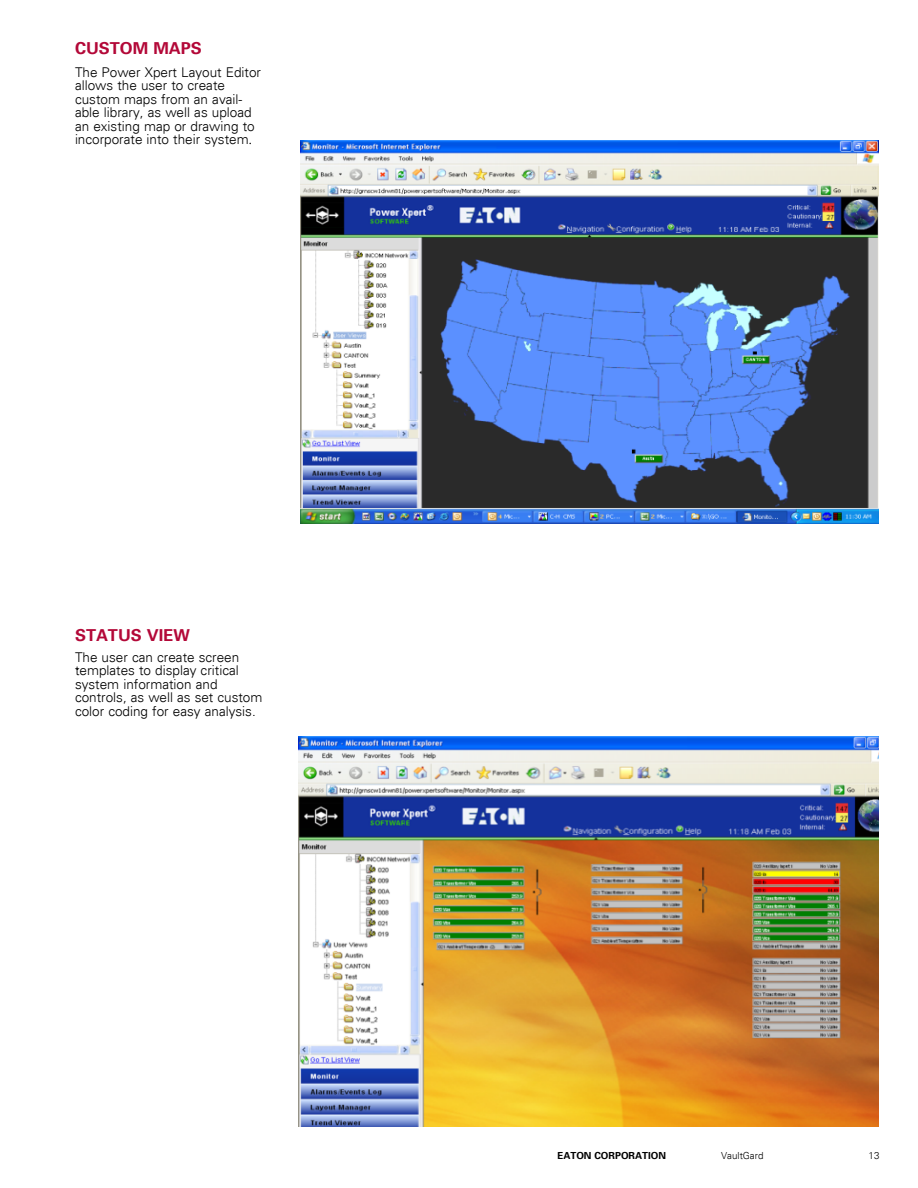
<style>
.page{position:relative;width:918px;height:1188px;background:#fff}
.page>*{position:absolute;margin:0;border:0;box-sizing:border-box;transform-origin:0 0}
.t1{font:700 16.5px "Univers 65";color:#b30838}
.t2{font:300 16.5px "Univers";color:#000}
.t3{font:300 13.5px/13.5px "Univers";color:#000}
.t4{font:700 9.75px "Univers 65";color:#000}
.t5{font:300 9.75px "Univers";color:#000}
.s1{font-family:"Eaton";font-weight:500}
</style>
<div class="page">
<img style="left:300px;top:141px;width:579px;height:383px">
<img style="left:299px;top:737px;width:580px;height:389px">
<p class="t1" style="left:75px;top:38px;width:49px">CUSTOM</p>
<p class="t1" style="left:153px;top:38px;width:14px">MAP</p>
<p class="t1" style="left:191px;top:38px;width:13px">S</p>
<p class="t3" style="left:75px;top:65px;width:188px">The Power Xpert Layout Editor allows the user to create custom maps from an avail&shy;able library, as well as upload an existing map or drawing to incorporate into their system<span class="s1">.</span></p>
<p class="t1" style="left:75px;top:625px;width:23px">STAT</p>
<p class="t1" style="left:118px;top:625px;width:52px">US VIEW</p>
<p class="t2" style="left:75px;top:654px;width:6px">.</p>
<p class="t3" style="left:75px;top:650px;width:189px">The user can create screen templates to display critical system information and controls, as well as set custom color coding for easy analysis.</p>
<p class="t4" style="left:557px;top:1149px;width:108px">EATON CORPORATION</p>
<p class="t5" style="left:721px;top:1150px;width:44px">VaultGard</p>
<p class="t5" style="left:869px;top:1150px;width:12px">13</p>
</div>
